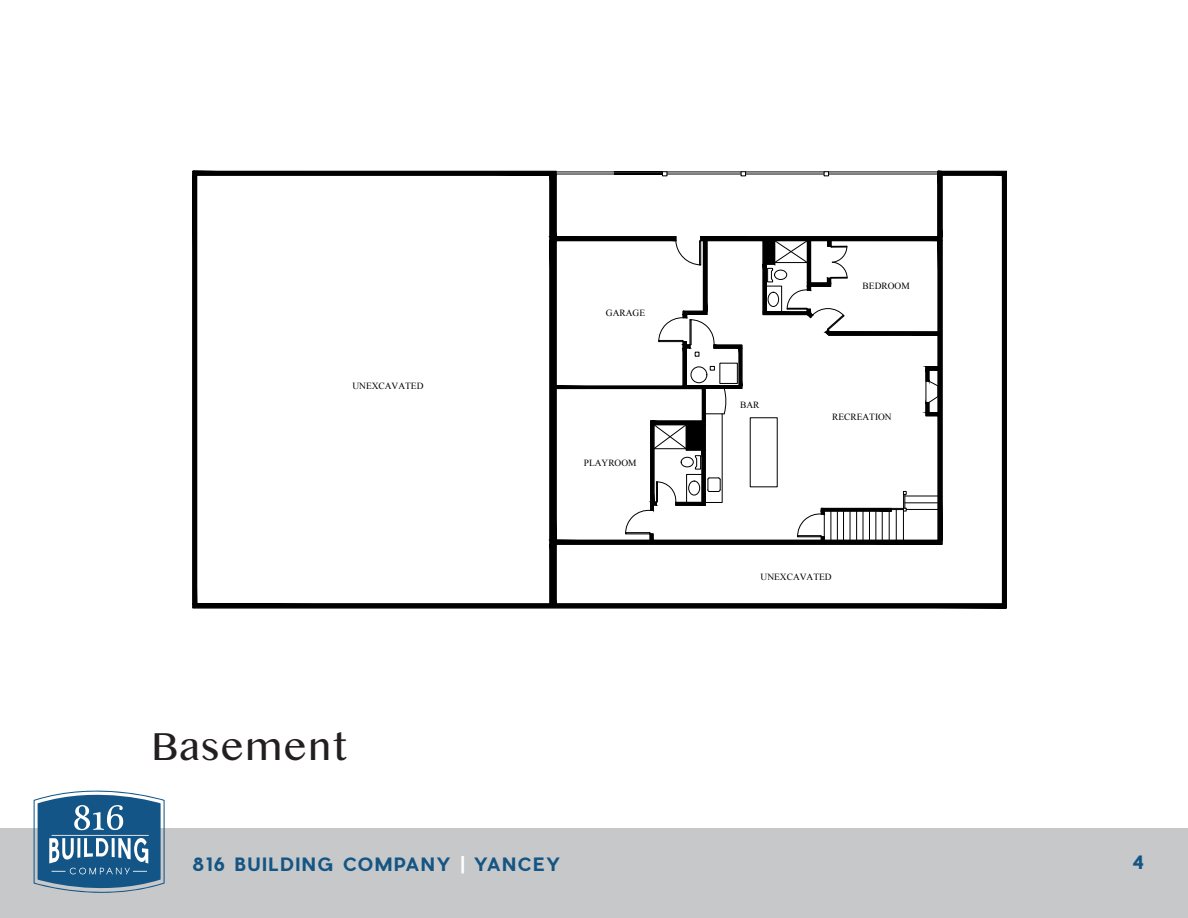
<style>
.page{position:relative;width:1188px;height:918px;background:#fff}
.page>*{position:absolute;margin:0;border:0;box-sizing:border-box;transform-origin:0 0}
.t1{font:36.3px "Bangla MN";color:#231f20}
.t2{font:700 18px "Pier Sans";letter-spacing:.09em;color:#155583}
.t3{font:9.45px "Times New Roman";color:#000}
.s1{color:#fff}
</style>
<div class="page">
<div style="left:0;top:828px;width:1188px;height:90px;background:#c7c8ca"></div>
<svg style="left:34px;top:791px;width:131px;height:102px"></svg>
<svg style="left:192px;top:170px;width:815px;height:439px"></svg>
<p class="t3" style="left:352px;top:380px;width:73px">UNEXCAVATED</p>
<p class="t1" style="left:151px;top:722px;width:199px">Basement</p>
<p class="t3" style="left:606px;top:306px;width:41px">GARAGE</p>
<p class="t3" style="left:584px;top:456px;width:54px">PLAYROOM</p>
<p class="t3" style="left:740px;top:399px;width:21px">BAR</p>
<p class="t3" style="left:863px;top:279px;width:49px">BEDROOM</p>
<p class="t3" style="left:832px;top:410px;width:61px">RECREATION</p>
<p class="t3" style="left:761px;top:570px;width:73px">UNEXCAVATED</p>
<h2 class="t2" style="left:193px;top:852px;width:369px">816 BUILDING COMPANY <span class="s1">|</span> YANCEY</h2>
<h2 class="t2" style="left:1133px;top:850px;width:13px">4</h2>
</div>
